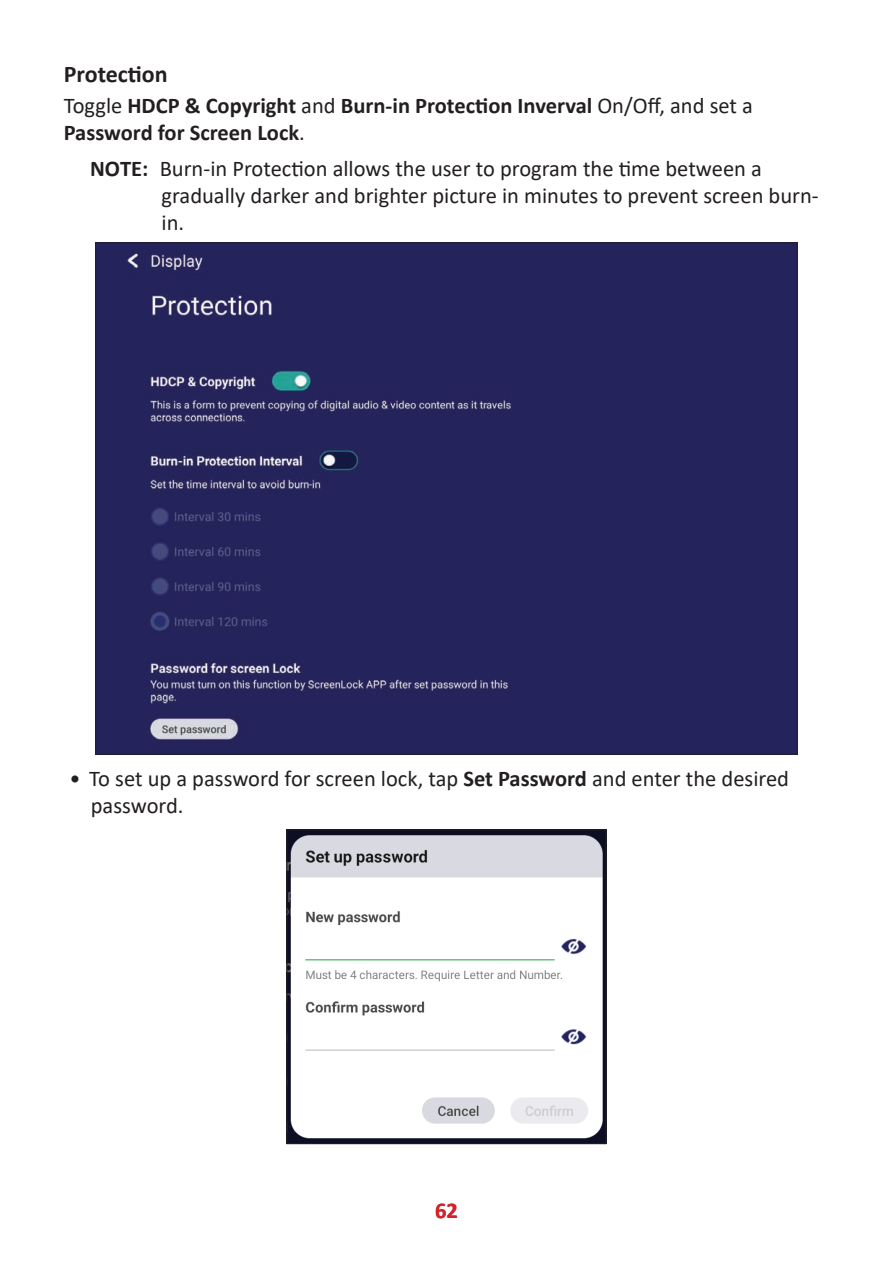
<style>
.page{position:relative;width:893px;height:1263px;background:#fff}
.page>*{position:absolute;margin:0;border:0;box-sizing:border-box;transform-origin:0 0}
.t1{font:700 24px "Calibri";color:#231f20}
.t2{font:22.5px/27px "Calibri";color:#231f20}
.t3{font:700 22.5px/27px "Calibri";color:#231f20}
.t4{font:700 22.5px "Calibri";color:#d1232a}
.s1{font-weight:400}
.s2{font-weight:700}
</style>
<div class="page">
<div style="left:97px;top:245px;width:699px;height:507px;background:#24235c"></div>
<img style="left:288px;top:831px;width:317px;height:311px">
<div style="left:286px;top:829px;width:321px;height:315px;border:1px solid #231f20"></div>
<p class="t1" style="left:64px;top:57px;width:105px">Protection</p>
<p class="t3" style="left:64px;top:92px;width:691px"><span class="s1">Toggle</span> HDCP &amp; Copyright <span class="s1">and</span> Burn-in Protection Inverval <span class="s1">On/Off, and set a<br></span>Password for Screen Lock<span class="s1">.</span></p>
<p class="t2" style="left:162px;top:154px;width:659px;text-indent:-71px"><span class="s2">NOTE:</span> Burn-in Protection allows the user to program the time between a gradually darker and brighter picture in minutes to prevent screen burn&shy;in.</p>
<p class="t2" style="left:91px;top:764px;width:700px;text-indent:-21px">• To set up a password for screen lock, tap <span class="s2">Set Password</span> and enter the desired password.</p>
<p class="t4" style="left:435px;top:1194px;width:24px">62</p>
</div>
